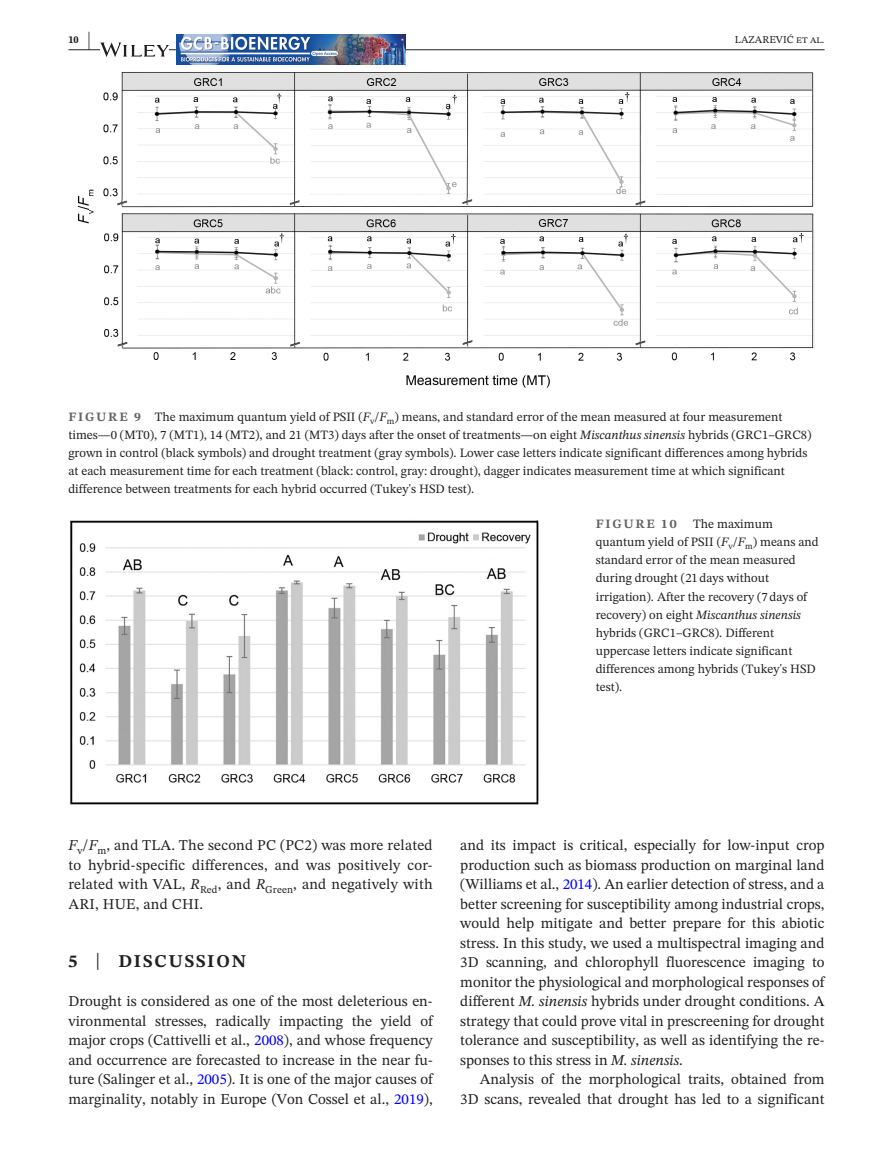
<style>
.page{position:relative;width:893px;height:1174px;background:#fff}
.page>*{position:absolute;margin:0;border:0;box-sizing:border-box;transform-origin:0 0}
.t1{font:700 18px "STIX Two Text";letter-spacing:.1em;color:#231f20}
.t2{font:15px/19.5px "STIX Two Text";color:#231f20;text-align:justify}
.t3{font:12.75px/18px "STIX Two Text";color:#231f20}
.t4{font:700 12.75px "STIX Two Text";letter-spacing:.14em;color:#636366}
.t5{font:10.5px "STIX Two Text";color:#231f20}
.t6{font:700 10.5px "STIX Two Text";color:#231f20}
.s1{font-size:21px}
.s2{font-weight:700;color:#636366}
.s3{font-style:italic}
.s4{font-weight:400;font-size:23.7px}
.s5{color:#00f}
</style>
<div class="page">
<hr style="left:68px;top:49px;width:756px;height:1px;background:#231f20">
<svg style="left:100px;top:43px;width:69px;height:14px"></svg>
<img style="left:177px;top:35px;width:229px;height:30px">
<img style="left:77px;top:72px;width:738px;height:316px">
<img style="left:70px;top:520px;width:469px;height:285px">
<p class="t6" style="left:68px;top:32px;width:24px">10 <span class="s1">|</span></p>
<p class="t5" style="left:735px;top:32px;width:91px">LAZAREVIĆ et al.</p>
<p class="t3" style="left:68px;top:408px;width:745px"><span class="s2">FIGURE 9</span> The maximum quantum yield of PSII (<span class="s3">F</span><sub>v</sub>/<span class="s3">F</span><sub>m</sub>) means, and standard error of the mean measured at four measurement times—0 (MT0), 7 (MT1), 14 (MT2), and 21 (MT3) days after the onset of treatments—on eight <span class="s3">Miscanthus sinensis</span> hybrids (GRC1–GRC8) grown in control (black symbols) and drought treatment (gray symbols). Lower case letters indicate significant differences among hybrids at each measurement time for each treatment (black: control, gray: drought), dagger indicates measurement time at which significant difference between treatments for each hybrid occurred (Tukey's HSD test).</p>
<p class="t4" style="left:596px;top:515px;width:83px">FIGURE 10</p>
<p class="t3" style="left:596px;top:515px;width:224px;text-indent:97px">The maximum quantum yield of PSII (<span class="s3">F</span><sub>v</sub>/<span class="s3">F</span><sub>m</sub>) means and standard error of the mean measured during drought (21days without irrigation). After the recovery (7days of recovery) on eight <span class="s3">Miscanthus sinensis </span>hybrids (GRC1–GRC8). Different uppercase letters indicate significant differences among hybrids (Tukey's HSD test).</p>
<p class="t2" style="left:68px;top:835px;width:366px"><span class="s3">F</span><sub>v</sub>/<span class="s3">F</span><sub>m</sub>, and TLA. The second PC (PC2) was more related to hybrid-specific differences, and was positively cor&shy;related with VAL, <span class="s3">R</span><sub>Red</sub>, and <span class="s3">R</span><sub>Green</sub>, and negatively with ARI, HUE, and CHI.</p>
<p class="t1" style="left:68px;top:948px;width:179px">5 <span class="s4">|</span> DISCUSSION</p>
<p class="t2" style="left:68px;top:991px;width:366px">Drought is considered as one of the most deleterious en&shy;vironmental stresses, radically impacting the yield of major crops (Cattivelli et al., <span class="s5">2008</span>), and whose frequency and occurrence are forecasted to increase in the near fu&shy;ture (Salinger et al., <span class="s5">2005</span>). It is one of the major causes of marginality, notably in Europe (Von Cossel et al., <span class="s5">2019</span>),</p>
<p class="t2" style="left:460px;top:835px;width:366px">and its impact is critical, especially for low-input crop production such as biomass production on marginal land (Williams et al., <span class="s5">2014</span>). An earlier detection of stress, and a better screening for susceptibility among industrial crops, would help mitigate and better prepare for this abiotic stress. In this study, we used a multispectral imaging and 3D scanning, and chlorophyll fluorescence imaging to monitor the physiological and morphological responses of different <span class="s3">M. sinensis</span> hybrids under drought conditions. A strategy that could prove vital in prescreening for drought tolerance and susceptibility, as well as identifying the re&shy;sponses to this stress in <span class="s3">M. sinensis</span>.</p>
<p class="t2" style="left:460px;top:1069px;width:366px;text-align:right">Analysis of the morphological traits, obtained from<br>3D scans, revealed that drought has led to a significant</p>
</div>
